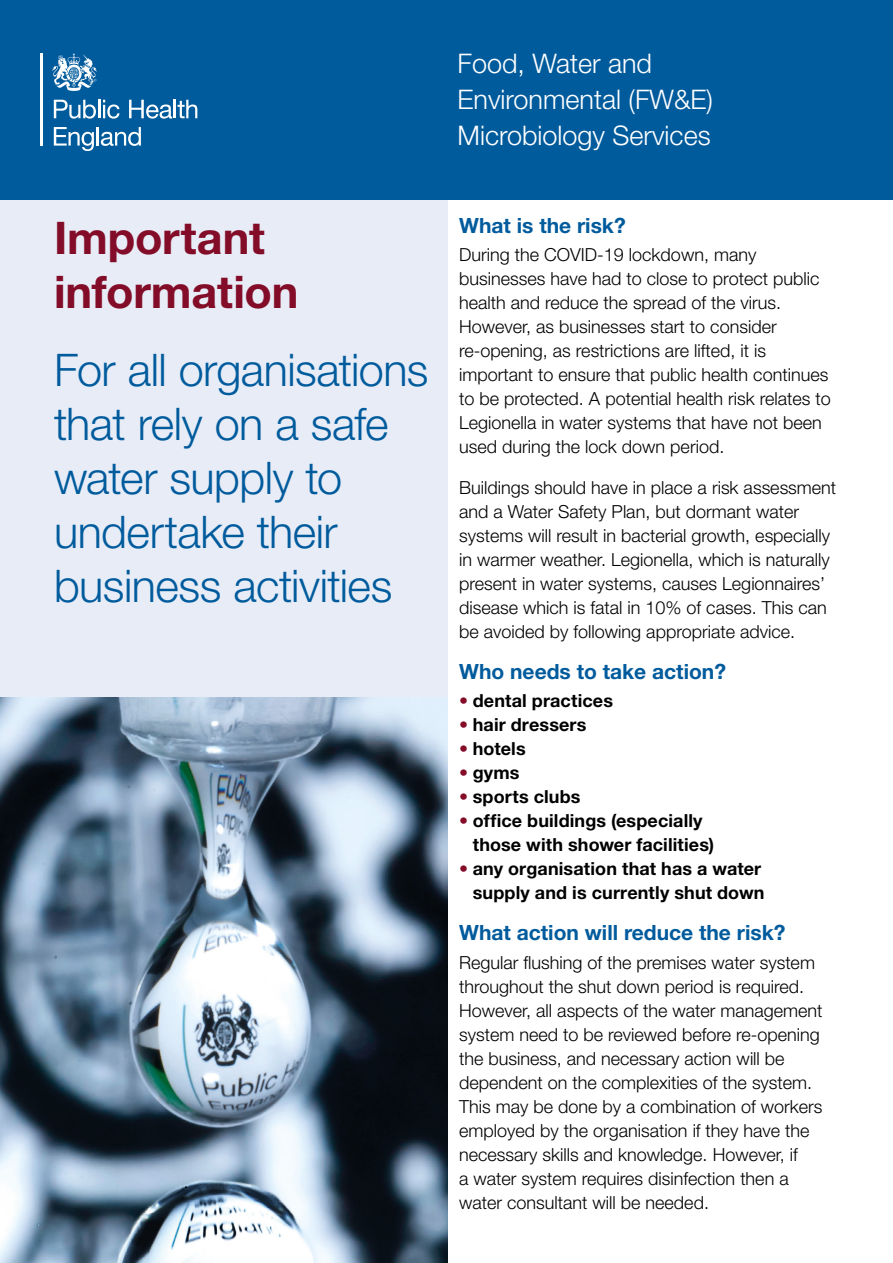
<style>
.page{position:relative;width:893px;height:1263px;background:#fff}
.page>*{position:absolute;margin:0;border:0;box-sizing:border-box;transform-origin:0 0}
.t1{font:300 45px/54px "Helvetica Neue LT Std";letter-spacing:-.01em;color:#005b9d}
.t2{font:700 45px/54px "Helvetica Neue LT Std";letter-spacing:-.005em;color:#830d28}
.t3{font:300 27px/36px "Helvetica Neue LT Std";color:#fff}
.t4{font:700 21px "Helvetica Neue LT Std";color:#005b9d}
.t5{font:300 18px/24px "Helvetica Neue LT Std";color:#000}
.t6{font:700 18px/24px "Helvetica Neue LT Std";letter-spacing:.005em;color:#000}
.s1{color:#830d28}
</style>
<div class="page">
<div style="left:0;top:0;width:447px;height:1263px;background:#e7ecf6"></div>
<div style="left:0;top:0;width:893px;height:200px;background:#005b9d"></div>
<hr style="left:41px;top:54px;width:2px;height:92px;background:#fff">
<svg style="left:54px;top:100px;width:66px;height:19px"></svg>
<svg style="left:129px;top:100px;width:68px;height:19px"></svg>
<svg style="left:54px;top:127px;width:87px;height:24px"></svg>
<svg style="left:52px;top:54px;width:45px;height:37px"></svg>
<img style="left:0;top:697px;width:447px;height:566px">
<h1 class="t2" style="left:54px;top:210px;width:246px">Important information</h1>
<h1 class="t1" style="left:54px;top:342px;width:376px">For all organisations that rely on a safe water supply to undertake their business activities</h1>
<h2 class="t3" style="left:458px;top:45px;width:257px">Food, Water and<br>Environmental (FW&amp;E)<br>Microbiology Services</h2>
<p class="t4" style="left:459px;top:212px;width:168px">What is the risk?</p>
<p class="t5" style="left:459px;top:242px;width:373px">During the COVID-19 lockdown, many businesses have had to close to protect public health and reduce the spread of the virus.<br>However, as businesses start to consider re-opening, as restrictions are lifted, it is important to ensure that public health continues to be protected. A potential health risk relates to Legionella in water systems that have not been used during the lock down period.</p>
<p class="t5" style="left:459px;top:475px;width:379px">Buildings should have in place a risk assessment and a Water Safety Plan, but dormant water systems will result in bacterial growth, especially in warmer weather. Legionella, which is naturally present in water systems, causes Legionnaires’ disease which is fatal in 10% of cases. This can be avoided by following appropriate advice.</p>
<p class="t4" style="left:459px;top:658px;width:268px">Who needs to take action?</p>
<p class="t6" style="left:459px;top:688px;width:155px"><span class="s1">•</span> dental practices</p>
<p class="t6" style="left:459px;top:712px;width:129px"><span class="s1">•</span> hair dressers</p>
<p class="t6" style="left:459px;top:736px;width:68px"><span class="s1">•</span> hotels</p>
<p class="t6" style="left:459px;top:760px;width:62px"><span class="s1">•</span> gyms</p>
<p class="t6" style="left:459px;top:784px;width:123px"><span class="s1">•</span> sports clubs</p>
<p class="t6" style="left:473px;top:808px;width:243px;text-indent:-14px"><span class="s1">•</span> office buildings (especially those with shower facilities)</p>
<p class="t6" style="left:459px;top:856px;width:307px;text-align:right"><span class="s1">•</span> any organisation that has a water supply and is currently shut down</p>
<p class="t4" style="left:459px;top:920px;width:328px">What action will reduce the risk?</p>
<p class="t5" style="left:459px;top:950px;width:365px">Regular flushing of the premises water system throughout the shut down period is required.<br>However, all aspects of the water management system need to be reviewed before re-opening the business, and necessary action will be dependent on the complexities of the system.<br>This may be done by a combination of workers employed by the organisation if they have the necessary skills and knowledge. However, if<br>a water system requires disinfection then a water consultant will be needed.</p>
</div>
